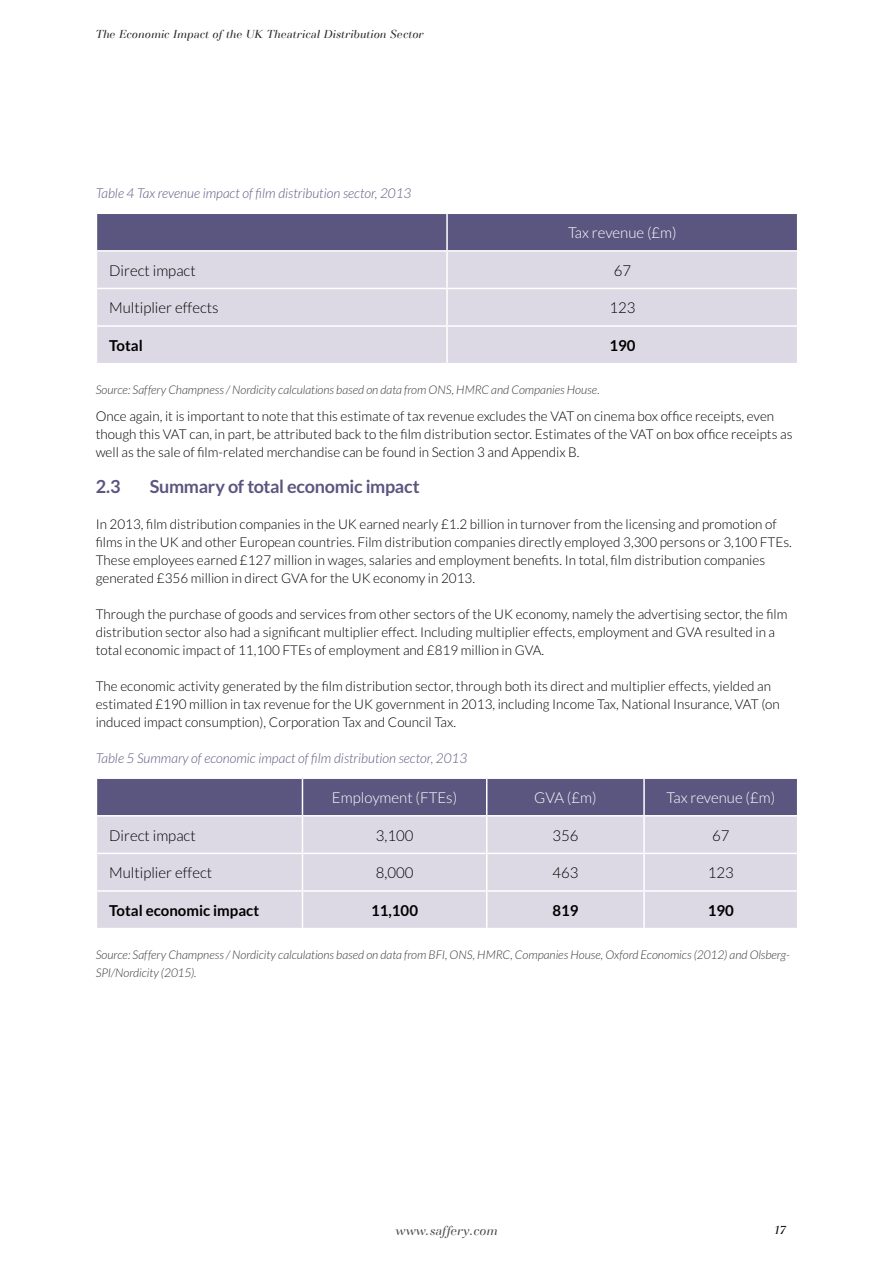
<style>
.page{position:relative;width:893px;height:1263px;background:#fff}
.page>*{position:absolute;margin:0;border:0;box-sizing:border-box;transform-origin:0 0}
.t1{font:700 18px "Lato";letter-spacing:-.02em;color:#5b567f}
.t2{font:300 15px "Lato";color:#000}
.t3{font:300 15px "Lato";color:#fff}
.t4{font:700 15px "Lato";color:#000}
.t5{font:300 13.5px/18px "Lato";color:#000}
.t6{font:italic 300 13.5px "Lato";color:#5b567f}
.t7{font:italic 13.5px "Basilia LT";color:#4a4c4d}
.t8{font:italic 300 12px/18px "Lato";color:#363839}
.t9{font:italic 12px "Basilia LT";color:#282827}
.t10{font:italic 12px "Basilia LT";color:#000}
</style>
<div class="page">
<div style="left:97px;top:214px;width:700px;height:36px;background:#5b567f"></div>
<div style="left:97px;top:252px;width:700px;height:111px;background:#dcd9e4"></div>
<hr style="left:446px;top:252px;width:2px;height:36px;background:#fff">
<hr style="left:96px;top:288px;width:351px;height:1px;background:#fff">
<hr style="left:447px;top:288px;width:351px;height:1px;background:#fff">
<hr style="left:446px;top:289px;width:2px;height:36px;background:#fff">
<hr style="left:96px;top:325px;width:351px;height:2px;background:#fff">
<hr style="left:447px;top:325px;width:351px;height:2px;background:#fff">
<hr style="left:446px;top:327px;width:2px;height:36px;background:#fff">
<hr style="left:446px;top:214px;width:2px;height:36px;background:#fff">
<div style="left:97px;top:779px;width:700px;height:36px;background:#5b567f"></div>
<div style="left:97px;top:816px;width:700px;height:112px;background:#dcd9e4"></div>
<hr style="left:302px;top:816px;width:1px;height:37px;background:#fff">
<hr style="left:486px;top:816px;width:1px;height:37px;background:#fff">
<hr style="left:643px;top:816px;width:2px;height:37px;background:#fff">
<hr style="left:96px;top:853px;width:206px;height:1px;background:#fff">
<hr style="left:302px;top:853px;width:185px;height:1px;background:#fff">
<hr style="left:302px;top:854px;width:1px;height:36px;background:#fff">
<hr style="left:487px;top:853px;width:157px;height:1px;background:#fff">
<hr style="left:486px;top:854px;width:1px;height:36px;background:#fff">
<hr style="left:644px;top:853px;width:154px;height:1px;background:#fff">
<hr style="left:643px;top:854px;width:2px;height:36px;background:#fff">
<hr style="left:96px;top:890px;width:206px;height:2px;background:#fff">
<hr style="left:302px;top:890px;width:185px;height:2px;background:#fff">
<hr style="left:302px;top:892px;width:1px;height:36px;background:#fff">
<hr style="left:487px;top:890px;width:157px;height:2px;background:#fff">
<hr style="left:486px;top:892px;width:1px;height:36px;background:#fff">
<hr style="left:644px;top:890px;width:154px;height:2px;background:#fff">
<hr style="left:643px;top:892px;width:2px;height:36px;background:#fff">
<hr style="left:302px;top:779px;width:1px;height:36px;background:#fff">
<hr style="left:486px;top:779px;width:1px;height:36px;background:#fff">
<hr style="left:643px;top:779px;width:2px;height:36px;background:#fff">
<p class="t9" style="left:96px;top:28px;width:329px">The Economic Impact of the UK Theatrical Distribution Sector</p>
<p class="t6" style="left:96px;top:186px;width:317px">Table 4 Tax revenue impact of film distribution sector, 2013</p>
<p class="t3" style="left:568px;top:225px;width:110px">Tax revenue (£m)</p>
<p class="t2" style="left:109px;top:262px;width:88px">Direct impact</p>
<p class="t2" style="left:614px;top:262px;width:19px">67</p>
<p class="t2" style="left:109px;top:300px;width:111px">Multiplier effects</p>
<p class="t2" style="left:609px;top:300px;width:28px">123</p>
<p class="t4" style="left:109px;top:337px;width:35px">Total</p>
<p class="t4" style="left:609px;top:337px;width:28px">190</p>
<p class="t8" style="left:96px;top:381px;width:506px">Source: Saffery Champness / Nordicity calculations based on data from ONS, HMRC and Companies House.</p>
<p class="t5" style="left:96px;top:407px;width:698px">Once again, it is important to note that this estimate of tax revenue excludes the VAT on cinema box office receipts, even though this VAT can, in part, be attributed back to the film distribution sector. Estimates of the VAT on box office receipts as well as the sale of film-related merchandise can be found in Section 3 and Appendix B.</p>
<h1 class="t1" style="left:96px;top:476px;width:26px">2.3</h1>
<h1 class="t1" style="left:150px;top:476px;width:272px">Summary of total economic impact</h1>
<p class="t5" style="left:96px;top:515px;width:698px">In 2013, film distribution companies in the UK earned nearly £1.2 billion in turnover from the licensing and promotion of films in the UK and other European countries. Film distribution companies directly employed 3,300 persons or 3,100 FTEs.<br>These employees earned £127 million in wages, salaries and employment benefits. In total, film distribution companies generated £356 million in direct GVA for the UK economy in 2013.</p>
<p class="t5" style="left:96px;top:605px;width:693px">Through the purchase of goods and services from other sectors of the UK economy, namely the advertising sector, the film distribution sector also had a significant multiplier effect. Including multiplier effects, employment and GVA resulted in a total economic impact of 11,100 FTEs of employment and £819 million in GVA.</p>
<p class="t5" style="left:96px;top:677px;width:686px">The economic activity generated by the film distribution sector, through both its direct and multiplier effects, yielded an estimated £190 million in tax revenue for the UK government in 2013, including Income Tax, National Insurance, VAT (on induced impact consumption), Corporation Tax and Council Tax.</p>
<p class="t6" style="left:96px;top:751px;width:373px">Table 5 Summary of economic impact of film distribution sector, 2013</p>
<p class="t3" style="left:332px;top:790px;width:127px">Employment (FTEs)</p>
<p class="t3" style="left:534px;top:790px;width:64px">GVA (£m)</p>
<p class="t3" style="left:666px;top:790px;width:110px">Tax revenue (£m)</p>
<p class="t2" style="left:109px;top:827px;width:88px">Direct impact</p>
<p class="t2" style="left:376px;top:827px;width:39px">3,100</p>
<p class="t2" style="left:552px;top:827px;width:28px">356</p>
<p class="t2" style="left:712px;top:827px;width:19px">67</p>
<p class="t2" style="left:109px;top:865px;width:105px">Multiplier effect</p>
<p class="t2" style="left:376px;top:865px;width:39px">8,000</p>
<p class="t2" style="left:552px;top:865px;width:28px">463</p>
<p class="t2" style="left:708px;top:865px;width:28px">123</p>
<p class="t4" style="left:109px;top:902px;width:151px">Total economic impact</p>
<p class="t4" style="left:371px;top:902px;width:48px">11,100</p>
<p class="t4" style="left:552px;top:902px;width:28px">819</p>
<p class="t4" style="left:708px;top:902px;width:28px">190</p>
<p class="t8" style="left:96px;top:946px;width:696px">Source: Saffery Champness / Nordicity calculations based on data from BFI, ONS, HMRC, Companies House, Oxford Economics (2012) and Olsberg-<br>SPI/Nordicity (2015).</p>
<p class="t7" style="left:395px;top:1223px;width:104px">www.saffery.com</p>
<p class="t10" style="left:774px;top:1223px;width:13px">17</p>
</div>
